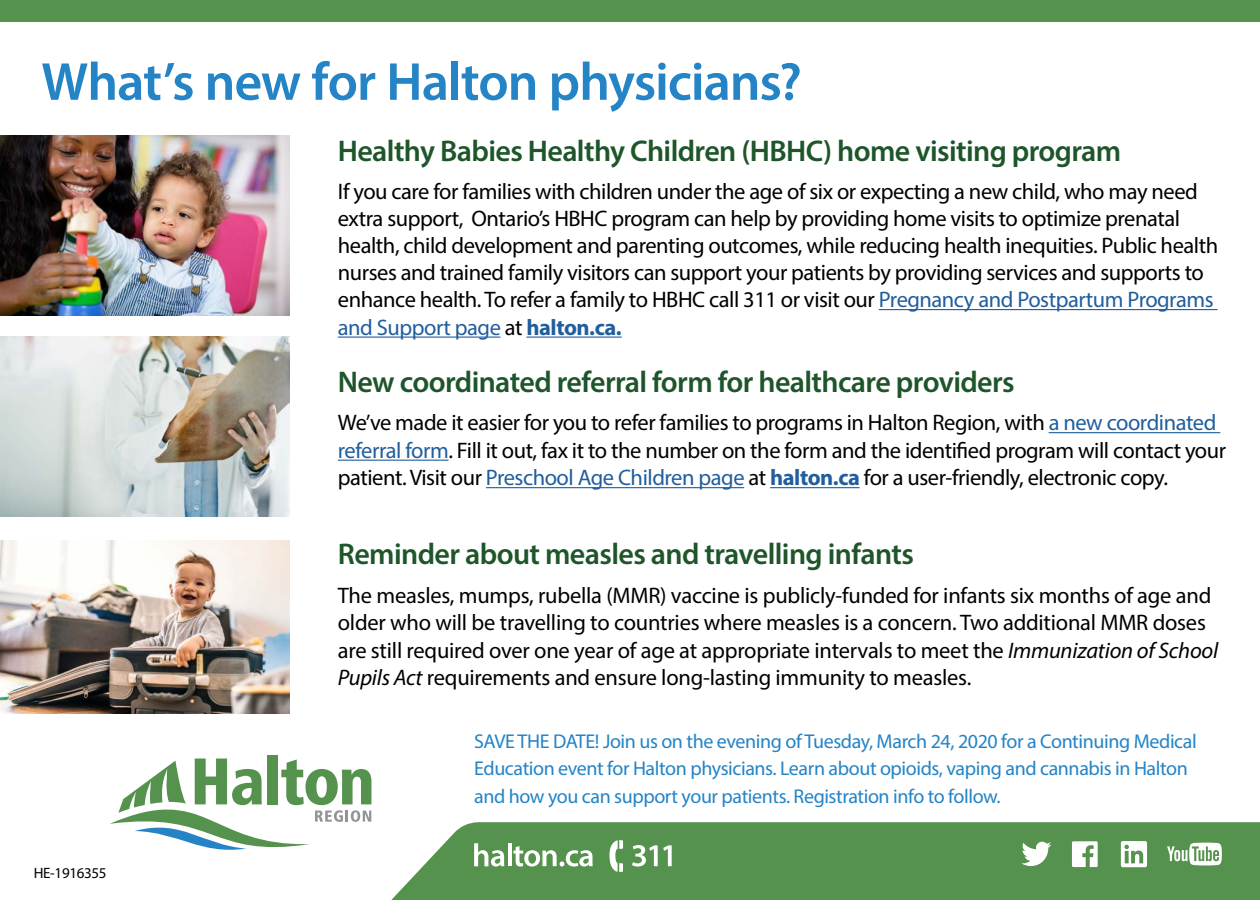
<style>
.page{position:relative;width:1260px;height:900px;background:#fff}
.page>*{position:absolute;margin:0;border:0;box-sizing:border-box;transform-origin:0 0}
.t1{font:600 53.75px "Myriad Pro";letter-spacing:-.02em;color:#2484c6}
.heading_2{font:600 30px "Myriad Pro";letter-spacing:-.02em;color:#1e552a}
.heading_2-2{font:22.5px/27.5px "Myriad Pro";letter-spacing:-.015em;color:#000}
.head1{font:22.5px/27px "Myriad Pro";letter-spacing:-.02em;color:#000}
.body{font:20px/27.5px "Myriad Pro";letter-spacing:-.02em;color:#2484c6}
.t2{font:15px "Myriad Pro";letter-spacing:-.02em;color:#000}
.s1{color:#215e9e}
.s2{font-weight:700;color:#215e9e}
.s3{font-style:italic}
</style>
<div class="page">
<div style="left:267px;top:755px;width:11px;height:49px;background:#55924d"></div>
<svg style="left:110px;top:759px;width:261px;height:91px"></svg>
<svg style="left:370px;top:822px;width:890px;height:78px;background:#629a5a"></svg>
<svg style="left:1121px;top:841px;width:26px;height:26px"></svg>
<svg style="left:1072px;top:841px;width:26px;height:26px"></svg>
<svg style="left:1021px;top:842px;width:30px;height:24px"></svg>
<svg style="left:1167px;top:843px;width:55px;height:22px"></svg>
<svg style="left:632px;top:845px;width:40px;height:22px"></svg>
<hr style="left:508px;top:843px;width:3px;height:23px;background:#fff">
<svg style="left:513px;top:846px;width:80px;height:21px"></svg>
<svg style="left:609px;top:840px;width:14px;height:32px"></svg>
<svg style="left:474px;top:843px;width:30px;height:24px"></svg>
<div style="left:0;top:0;width:1260px;height:22px;background:#55924d"></div>
<hr style="left:1049px;top:432px;width:171px;height:1px;background:#215e9e">
<hr style="left:338px;top:460px;width:110px;height:1px;background:#215e9e">
<hr style="left:486px;top:487px;width:258px;height:1px;background:#215e9e">
<hr style="left:770px;top:487px;width:90px;height:1px;background:#215e9e">
<img style="left:0;top:337px;width:290px;height:180px">
<img style="left:0;top:540px;width:290px;height:174px">
<hr style="left:879px;top:309px;width:339px;height:1px;background:#215e9e">
<hr style="left:338px;top:337px;width:162px;height:1px;background:#215e9e">
<hr style="left:526px;top:337px;width:96px;height:1px;background:#215e9e">
<img style="left:0;top:135px;width:290px;height:180px">
<p class="t1" style="left:41px;top:48px;width:762px">What’s new for Halton physicians?</p>
<p class="heading_2" style="left:338px;top:132px;width:785px">Healthy Babies Healthy Children (HBHC) home visiting program</p>
<p class="head1" style="left:338px;top:178px;width:882px">If you care for families with children under the age of six or expecting a new child, who may need extra support, Ontario’s HBHC program can help by providing home visits to optimize prenatal health, child development and parenting outcomes, while reducing health inequities. Public health nurses and trained family visitors can support your patients by providing services and supports to enhance health. To refer a family to HBHC call 311 or visit our <span class="s1">Pregnancy and Postpartum Programs and Support page</span> at <span class="s2">halton.ca.</span></p>
<p class="heading_2" style="left:338px;top:363px;width:678px">New coordinated referral form for healthcare providers</p>
<p class="heading_2-2" style="left:338px;top:409px;width:890px">We’ve made it easier for you to refer families to programs in Halton Region, with <span class="s1">a new coordinated referral form</span>. Fill it out, fax it to the number on the form and the identified program will contact your patient. Visit our <span class="s1">Preschool Age Children page</span> at <span class="s2">halton.ca</span> for a user-friendly, electronic copy.</p>
<p class="heading_2" style="left:338px;top:535px;width:578px">Reminder about measles and travelling infants</p>
<p class="heading_2-2" style="left:338px;top:581px;width:882px">The measles, mumps, rubella (MMR) vaccine is publicly-funded for infants six months of age and older who will be travelling to countries where measles is a concern. Two additional MMR doses are still required over one year of age at appropriate intervals to meet the <span class="s3">Immunization of School Pupils Act</span> requirements and ensure long-lasting immunity to measles.</p>
<p class="t2" style="left:34px;top:864px;width:74px">HE-1916355</p>
<p class="body" style="left:474px;top:727px;width:724px">SAVE THE DATE! Join us on the evening of Tuesday, March 24, 2020 for a Continuing Medical<br>Education event for Halton physicians. Learn about opioids, vaping and cannabis in Halton and how you can support your patients. Registration info to follow.</p>
</div>
